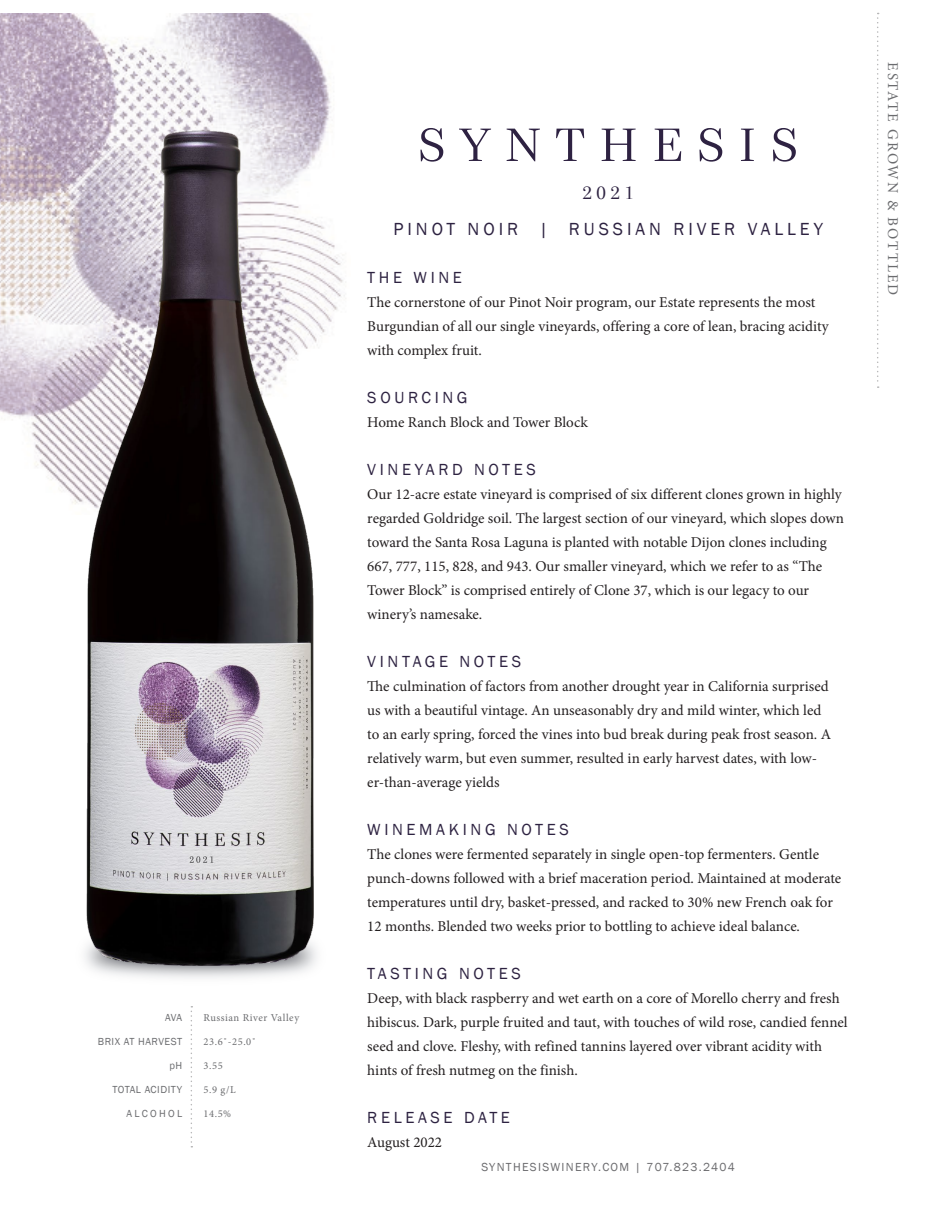
<style>
.page{position:relative;width:945px;height:1215px;background:#fff}
.page>*{position:absolute;margin:0;border:0;box-sizing:border-box;transform-origin:0 0}
.t1{font:18px "Franklin Gothic";letter-spacing:.22em;color:#2d2241}
.t2{font:18px "Bressay Display";color:#2d2241}
.t3{font:16.5px "Franklin Gothic";letter-spacing:.22em;color:#2d2241}
.Copy{font:15px/24px "Minion Pro";color:#231f20}
.Copy-2{font:15px "Minion Pro";letter-spacing:.12em;color:#6b6c6f}
.t4{font:12px "Franklin Gothic";letter-spacing:.11em;color:#6b6b6e}
.t5{font:10.5px "Minion Pro";letter-spacing:.05em;color:#6b6c6f}
.t6{font:10.5px "Franklin Gothic";letter-spacing:.05em;color:#6b6c6f}
.t7{font:10.5px "Franklin Gothic";letter-spacing:.22em;color:#6b6c6f}
</style>
<div class="page">
<img style="left:0;top:14px;width:346px;height:477px">
<svg style="left:420px;top:128px;width:23px;height:34px"></svg>
<svg style="left:459px;top:129px;width:32px;height:32px"></svg>
<svg style="left:507px;top:129px;width:33px;height:32px"></svg>
<svg style="left:556px;top:129px;width:28px;height:32px"></svg>
<svg style="left:602px;top:129px;width:34px;height:32px"></svg>
<svg style="left:655px;top:129px;width:26px;height:32px"></svg>
<svg style="left:699px;top:128px;width:23px;height:34px"></svg>
<svg style="left:741px;top:129px;width:13px;height:32px"></svg>
<svg style="left:773px;top:128px;width:23px;height:34px"></svg>
<svg style="left:877px;top:13px;width:2px;height:375px"></svg>
<img style="left:62px;top:78px;width:267px;height:900px">
<svg style="left:191px;top:1006px;width:1px;height:141px"></svg>
<p class="t6" style="left:165px;top:1011px;width:19px">AVA</p>
<p class="t6" style="left:98px;top:1035px;width:86px">BRIX AT HARVEST</p>
<p class="t6" style="left:169px;top:1059px;width:14px">pH</p>
<p class="t6" style="left:113px;top:1083px;width:71px">TOTAL ACIDITY</p>
<p class="t7" style="left:127px;top:1107px;width:57px">ALCOHOL</p>
<p class="t5" style="left:204px;top:1011px;width:97px">Russian River Valley</p>
<p class="t5" style="left:204px;top:1035px;width:54px">23.6˚-25.0˚</p>
<p class="t5" style="left:204px;top:1059px;width:21px">3.55</p>
<p class="t5" style="left:204px;top:1083px;width:34px">5.9 g/L</p>
<p class="t5" style="left:204px;top:1107px;width:29px">14.5%</p>
<p class="t2" style="left:582px;top:181px;width:54px">2021</p>
<p class="t1" style="left:393px;top:218px;width:431px">PINOT NOIR | RUSSIAN RIVER VALLEY</p>
<p class="t3" style="left:367px;top:267px;width:96px">THE WINE</p>
<p class="Copy" style="left:367px;top:290px;width:463px">The cornerstone of our Pinot Noir program, our Estate represents the most<br>Burgundian of all our single vineyards, offering a core of lean, bracing acidity with complex fruit.</p>
<p class="t3" style="left:367px;top:387px;width:102px">SOURCING</p>
<p class="Copy" style="left:367px;top:410px;width:222px">Home Ranch Block and Tower Block</p>
<p class="t3" style="left:367px;top:459px;width:170px">VINEYARD NOTES</p>
<p class="Copy" style="left:367px;top:482px;width:478px">Our 12-acre estate vineyard is comprised of six different clones grown in highly regarded Goldridge soil. The largest section of our vineyard, which slopes down toward the Santa Rosa Laguna is planted with notable Dijon clones including 667, 777, 115, 828, and 943. Our smaller vineyard, which we refer to as “The Tower Block” is comprised entirely of Clone 37, which is our legacy to our winery’s namesake.</p>
<p class="t3" style="left:367px;top:651px;width:155px">VINTAGE NOTES</p>
<p class="Copy" style="left:367px;top:674px;width:465px">The culmination of factors from another drought year in California surprised us with a beautiful vintage. An unseasonably dry and mild winter, which led to an early spring, forced the vines into bud break during peak frost season. A relatively warm, but even summer, resulted in early harvest dates, with low&shy;er-than-average yields</p>
<p class="t3" style="left:367px;top:819px;width:203px">WINEMAKING NOTES</p>
<p class="Copy" style="left:367px;top:842px;width:475px">The clones were fermented separately in single open-top fermenters. Gentle punch-downs followed with a brief maceration period. Maintained at moderate temperatures until dry, basket-pressed, and racked to 30% new French oak for 12 months. Blended two weeks prior to bottling to achieve ideal balance.</p>
<p class="t3" style="left:367px;top:963px;width:155px">TASTING NOTES</p>
<p class="Copy" style="left:367px;top:986px;width:482px">Deep, with black raspberry and wet earth on a core of Morello cherry and fresh hibiscus. Dark, purple fruited and taut, with touches of wild rose, candied fennel seed and clove. Fleshy, with refined tannins layered over vibrant acidity with hints of fresh nutmeg on the finish.</p>
<p class="t3" style="left:367px;top:1107px;width:144px">RELEASE DATE</p>
<p class="Copy" style="left:367px;top:1130px;width:76px">August 2022</p>
<p class="t4" style="left:481px;top:1159px;width:255px">SYNTHESISWINERY.COM | 707.823.2404</p>
<p class="Copy-2" style="left:903px;top:62px;width:234px;rotate:90deg">ESTATE GROWN &amp; BOTTLED</p>
</div>
